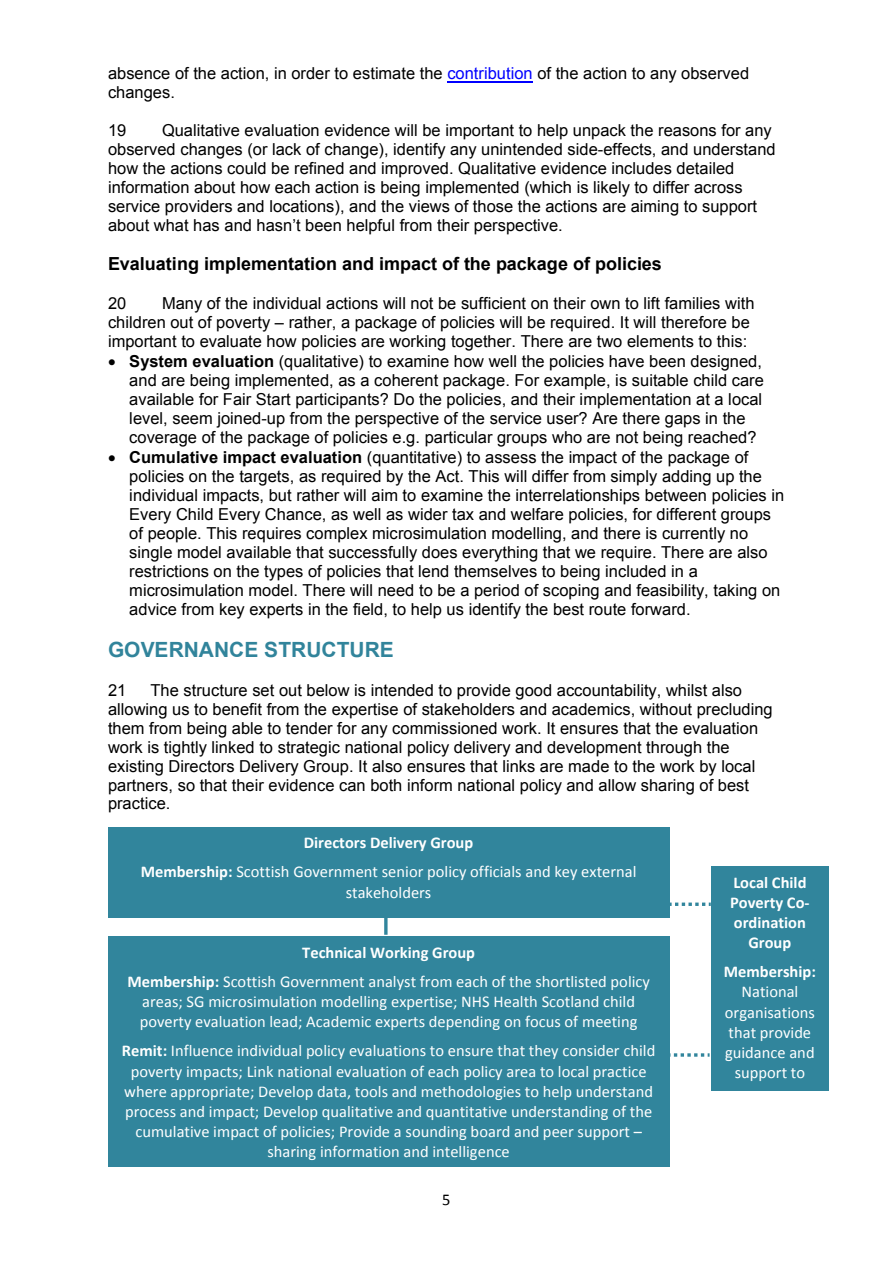
<style>
.page{position:relative;width:893px;height:1263px;background:#fff}
.page>*{position:absolute;margin:0;border:0;box-sizing:border-box;transform-origin:0 0}
.t1{font:700 21px "Arial";color:#31849b}
.t2{font:700 18px "Arial";color:#000}
.t3{font:16.5px/19px "Arial";color:#000}
.t4{font:16.5px/20.1px "Calibri";color:#fff;text-align:center}
.t5{font:700 16.5px/20.1px "Calibri";color:#fff;text-align:center}
.t6{font:16.5px "Calibri";color:#000}
.s1{color:#00f}
.s2{font-weight:700}
</style>
<div class="page">
<hr style="left:447px;top:81px;width:86px;height:1px;background:#00f">
<div style="left:108px;top:827px;width:561px;height:91px;background:#31859c"></div>
<div style="left:108px;top:936px;width:561px;height:231px;background:#31859c"></div>
<div style="left:711px;top:866px;width:118px;height:225px;background:#31859c"></div>
<svg style="left:669px;top:902px;width:42px;height:4px"></svg>
<svg style="left:384px;top:918px;width:4px;height:17px"></svg>
<svg style="left:669px;top:1053px;width:41px;height:4px"></svg>
<p class="t3" style="left:108px;top:64px;width:643px">absence of the action, in order to estimate the <span class="s1">contribution</span> of the action to any observed changes.</p>
<p class="t3" style="left:108px;top:121px;width:20px">19</p>
<p class="t3" style="left:108px;top:121px;width:669px;text-indent:54px">Qualitative evaluation evidence will be important to help unpack the reasons for any observed changes (or lack of change), identify any unintended side-effects, and understand how the actions could be refined and improved. Qualitative evidence includes detailed information about how each action is being implemented (which is likely to differ across service providers and locations), and the views of those the actions are aiming to support about what has and hasn’t been helpful from their perspective.</p>
<p class="t2" style="left:108px;top:252px;width:555px">Evaluating implementation and impact of the package of policies</p>
<p class="t3" style="left:108px;top:294px;width:20px">20</p>
<p class="t3" style="left:108px;top:294px;width:648px;text-indent:54px">Many of the individual actions will not be sufficient on their own to lift families with children out of poverty – rather, a package of policies will be required. It will therefore be important to evaluate how policies are working together. There are two elements to this:</p>
<p class="t3" style="left:129px;top:352px;width:636px;text-indent:-21px">• <span class="s2">System evaluation</span> (qualitative) to examine how well the policies have been designed, and are being implemented, as a coherent package. For example, is suitable child care available for Fair Start participants? Do the policies, and their implementation at a local level, seem joined-up from the perspective of the service user? Are there gaps in the coverage of the package of policies e.g. particular groups who are not being reached?</p>
<p class="t3" style="left:129px;top:448px;width:656px;text-indent:-21px">• <span class="s2">Cumulative impact evaluation</span> (quantitative) to assess the impact of the package of policies on the targets, as required by the Act. This will differ from simply adding up the individual impacts, but rather will aim to examine the interrelationships between policies in Every Child Every Chance, as well as wider tax and welfare policies, for different groups of people. This requires complex microsimulation modelling, and there is currently no single model available that successfully does everything that we require. There are also restrictions on the types of policies that lend themselves to being included in a microsimulation model. There will need to be a period of scoping and feasibility, taking on advice from key experts in the field, to help us identify the best route forward.</p>
<p class="t1" style="left:108px;top:636px;width:287px">GOVERNANCE STRUCTURE</p>
<p class="t3" style="left:108px;top:680px;width:20px">21</p>
<p class="t3" style="left:108px;top:680px;width:666px;text-indent:43px">The structure set out below is intended to provide good accountability, whilst also allowing us to benefit from the expertise of stakeholders and academics, without precluding them from being able to tender for any commissioned work. It ensures that the evaluation work is tightly linked to strategic national policy delivery and development through the existing Directors Delivery Group. It also ensures that links are made to the work by local partners, so that their evidence can both inform national policy and allow sharing of best practice.</p>
<p class="t5" style="left:304px;top:833px;width:171px">Directors Delivery Group</p>
<p class="t4" style="left:141px;top:862px;width:497px"><span class="s2">Membership:</span> Scottish Government senior policy officials and key external stakeholders</p>
<p class="t5" style="left:730px;top:872px;width:81px">Local Child<br>Poverty Co&shy;ordination<br>Group</p>
<p class="t4" style="left:724px;top:962px;width:94px"><span class="s2">Membership:<br></span>National organisations that provide guidance and support to</p>
<p class="t5" style="left:302px;top:942px;width:174px">Technical Working Group</p>
<p class="t4" style="left:127px;top:971px;width:524px"><span class="s2">Membership:</span> Scottish Government analyst from each of the shortlisted policy areas; SG microsimulation modelling expertise; NHS Health Scotland child poverty evaluation lead; Academic experts depending on focus of meeting</p>
<p class="t4" style="left:122px;top:1041px;width:535px"><span class="s2">Remit:</span> Influence individual policy evaluations to ensure that they consider child poverty impacts; Link national evaluation of each policy area to local practice where appropriate; Develop data, tools and methodologies to help understand process and impact; Develop qualitative and quantitative understanding of the cumulative impact of policies; Provide a sounding board and peer support – sharing information and intelligence</p>
<p class="t6" style="left:442px;top:1189px;width:10px">5</p>
</div>
